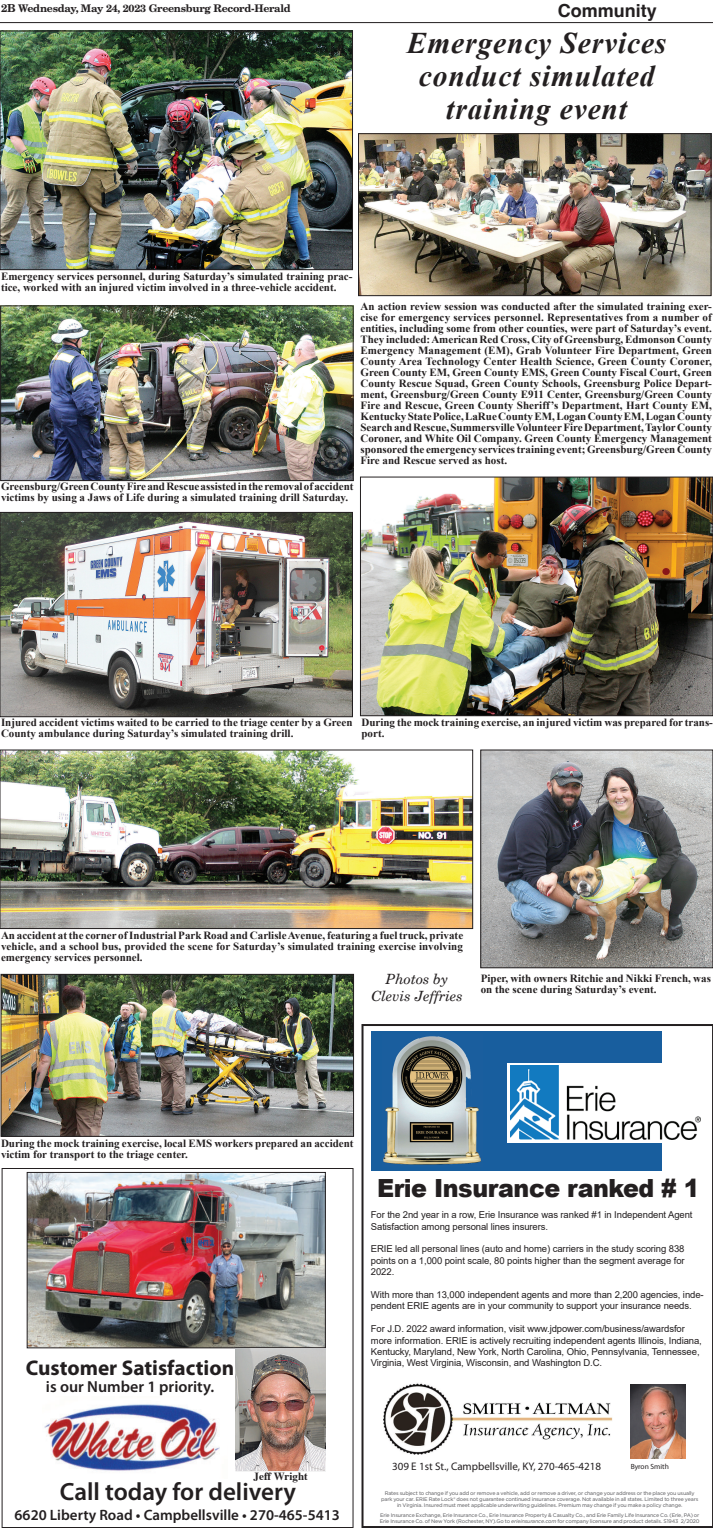
<style>
.page{position:relative;width:713px;height:1530px;background:#fff}
.page>*{position:absolute;margin:0;border:0;box-sizing:border-box;transform-origin:0 0}
.Headline_30{font:italic 700 30px "Times New Roman";letter-spacing:.03em;color:#231f20}
.t1{font:900 25px "Arial";letter-spacing:-.02em;color:#231f20;scale:.95 1}
.t2{font:600 25px "Myriad Pro";color:#231f20}
.t3{font:700 21.3px "Myriad Pro";color:#231f20}
.t4{font:700 18px "Helvetica";color:#231f20}
.t5{font:600 16px "Myriad Pro";color:#231f20}
.t6{font:600 15px "Myriad Pro";color:#231f20}
.t7{font:italic 14.1px "New Century Schoolbook";color:#231f20}
.cutline{font:700 11px/11px "Times New Roman";color:#231f20}
.t8{font:11px "Myriad Pro";color:#231f20}
.t9{font:700 11px "Times";color:#231f20}
.t10{font:700 10.5px "New Century Schlbk";letter-spacing:-.025em;color:#231f20}
.t11{font:9.5px/11.4px "Arial";letter-spacing:-.01em;color:#231f20}
.t12{font:7.5px "Myriad Pro";color:#231f20}
.t13{font:5px/6px "Gotham S Sm";letter-spacing:-.03em;color:#636366;text-align:center}
.s1{font-size:11px}
.s2{font-style:italic}
</style>
<div class="page">
<hr style="left:0;top:22px;width:712px;height:1px;background:#231f20">
<img style="left:44px;top:1404px;width:176px;height:67px">
<img style="left:29px;top:1174px;width:294px;height:172px">
<div style="left:27px;top:1172px;width:298px;height:176px;border:1px solid #231f20"></div>
<div style="left:2px;top:1168px;width:351px;height:360px;border:1px solid #231f20"></div>
<img style="left:236px;top:1348px;width:89px;height:123px">
<svg style="left:361px;top:1024px;width:351px;height:504px"></svg>
<img style="left:2px;top:752px;width:468px;height:175px">
<div style="left:0;top:750px;width:472px;height:179px;border:1px solid #231f20"></div>
<img style="left:3px;top:308px;width:348px;height:171px">
<div style="left:1px;top:306px;width:352px;height:175px;border:1px solid #231f20"></div>
<img style="left:3px;top:976px;width:348px;height:158px">
<div style="left:1px;top:974px;width:352px;height:162px;border:1px solid #231f20"></div>
<img style="left:2px;top:33px;width:348px;height:235px">
<div style="left:0;top:31px;width:352px;height:239px;border:1px solid #231f20"></div>
<img style="left:2px;top:514px;width:348px;height:201px">
<div style="left:0;top:512px;width:352px;height:205px;border:1px solid #231f20"></div>
<img style="left:362px;top:479px;width:348px;height:235px">
<div style="left:360px;top:477px;width:352px;height:239px;border:1px solid #231f20"></div>
<img style="left:482px;top:752px;width:228px;height:214px">
<div style="left:480px;top:750px;width:232px;height:218px;border:1px solid #231f20"></div>
<img style="left:360px;top:136px;width:348px;height:158px">
<div style="left:358px;top:134px;width:352px;height:162px;border:1px solid #231f20"></div>
<p class="t10" style="left:1px;top:2px;width:291px"><span class="s1">2B</span> Wednesday, May 24, 2023 Greensburg Record-Herald</p>
<p class="t4" style="left:557px;top:-1px;width:101px">Community</p>
<p class="Headline_30" style="left:406px;top:22px;width:261px">Emergency Services</p>
<p class="Headline_30" style="left:418px;top:55px;width:237px">conduct simulated</p>
<p class="Headline_30" style="left:446px;top:88px;width:182px">training event</p>
<p class="cutline" style="left:1px;top:271px;width:353px">Emergency services personnel, during Saturday’s simulated training prac&shy;tice, worked with an injured victim involved in a three-vehicle accident.</p>
<p class="cutline" style="left:360px;top:300px;width:353px;text-align:justify">An action review session was conducted after the simulated training exer&shy;cise for emergency services personnel. Representatives from a number of entities, including some from other counties, were part of Saturday’s event.<br>They included: American Red Cross, City of Greensburg, Edmonson County Emergency Management (EM), Grab Volunteer Fire Department, Green County Area Technology Center Health Science, Green County Coroner, Green County EM, Green County EMS, Green County Fiscal Court, Green County Rescue Squad, Green County Schools, Greensburg Police Depart&shy;ment, Greensburg/Green County E911 Center, Greensburg/Green County Fire and Rescue, Green County Sheriff’s Department, Hart County EM, Kentucky State Police, LaRue County EM, Logan County EM, Logan County Search and Rescue, Summersville Volunteer Fire Department, Taylor County Coroner, and White Oil Company. Green County Emergency Management sponsored the emergency services training event; Greensburg/Green County Fire and Rescue served as host.</p>
<p class="cutline" style="left:1px;top:481px;width:354px">Greensburg/Green County Fire and Rescue assisted in the removal of accident victims by using a Jaws of Life during a simulated training drill Saturday.</p>
<p class="cutline" style="left:1px;top:717px;width:353px">Injured accident victims waited to be carried to the triage center by a Green<br>County ambulance during Saturday’s simulated training drill.</p>
<p class="cutline" style="left:361px;top:717px;width:353px">During the mock training exercise, an injured victim was prepared for trans&shy;port.</p>
<p class="cutline" style="left:1px;top:930px;width:463px;text-align:justify">An accident at the corner of Industrial Park Road and Carlisle Avenue, featuring a fuel truck, private vehicle, and a school bus, provided the scene for Saturday’s simulated training exercise involving emergency services personnel.</p>
<p class="t7" style="left:385px;top:971px;width:64px">Photos by</p>
<p class="t7" style="left:371px;top:987px;width:93px">Clevis Jeffries</p>
<p class="cutline" style="left:480px;top:972px;width:231px">Piper, with owners Ritchie and Nikki French, was on the scene during Saturday’s event.</p>
<p class="cutline" style="left:1px;top:1137px;width:354px">During the mock training exercise, local EMS workers prepared an accident victim for transport to the triage center.</p>
<p class="t3" style="left:26px;top:1354px;width:210px">Customer Satisfaction</p>
<p class="t5" style="left:46px;top:1376px;width:169px">is our Number 1 priority.</p>
<p class="t9" style="left:253px;top:1466px;width:56px">Jeff Wright</p>
<p class="t2" style="left:60px;top:1476px;width:237px">Call today for delivery</p>
<p class="t6" style="left:15px;top:1505px;width:326px">6620 Liberty Road • Campbellsville • 270-465-5413</p>
<p class="t1" style="left:377px;top:1170px;width:341px">Erie Insurance ranked # 1</p>
<p class="t11" style="left:370px;top:1209px;width:323px">For the 2nd year in a row, Erie Insurance was ranked #1 in Independent Agent<br>Satisfaction among personal lines insurers.</p>
<p class="t11" style="left:370px;top:1243px;width:315px;text-align:justify">ERIE led all personal lines (auto and home) carriers in the study scoring 838 points on a 1,000 point scale, 80 points higher than the segment average for 2022.</p>
<p class="t11" style="left:370px;top:1289px;width:334px">With more than 13,000 independent agents and more than 2,200 agencies, inde&shy;pendent ERIE agents are in your community to support your insurance needs.</p>
<p class="t11" style="left:370px;top:1323px;width:332px">For J.D. 2022 award information, visit www.jdpower.com/business/awardsfor more information. ERIE is actively recruiting independent agents Illinois, Indiana, Kentucky, Maryland, New York, North Carolina, Ohio, Pennsylvania, Tennessee, Virginia, West Virginia, Wisconsin, and Washington D.C.</p>
<p class="t8" style="left:392px;top:1459px;width:210px">309 E 1st St., Campbellsville, KY, 270-465-4218</p>
<p class="t12" style="left:630px;top:1462px;width:40px">Byron Smith</p>
<p class="t13" style="left:381px;top:1490px;width:318px">Rates subject to change if you add or remove a vehicle, add or remove a driver, or change your address or the place you usually park your car. ERIE Rate Lock® does not guarantee continued insurance coverage. Not available in all states. Limited to three years in Virginia. Insured must meet applicable underwriting guidelines. Premium may change if you make a policy change.</p>
<p class="t13" style="left:379px;top:1512px;width:321px;text-align:left">Erie Insurance Exchange, Erie Insurance Co., Erie Insurance Property &amp; Casualty Co., and Erie Family Life Insurance Co. (Erie, PA) or<br>Erie Insurance Co. of New York (Rochester, NY).Go to <span class="s2">erieinsurance.com</span> for company licensure and product details. S1943 2/2020</p>
</div>
